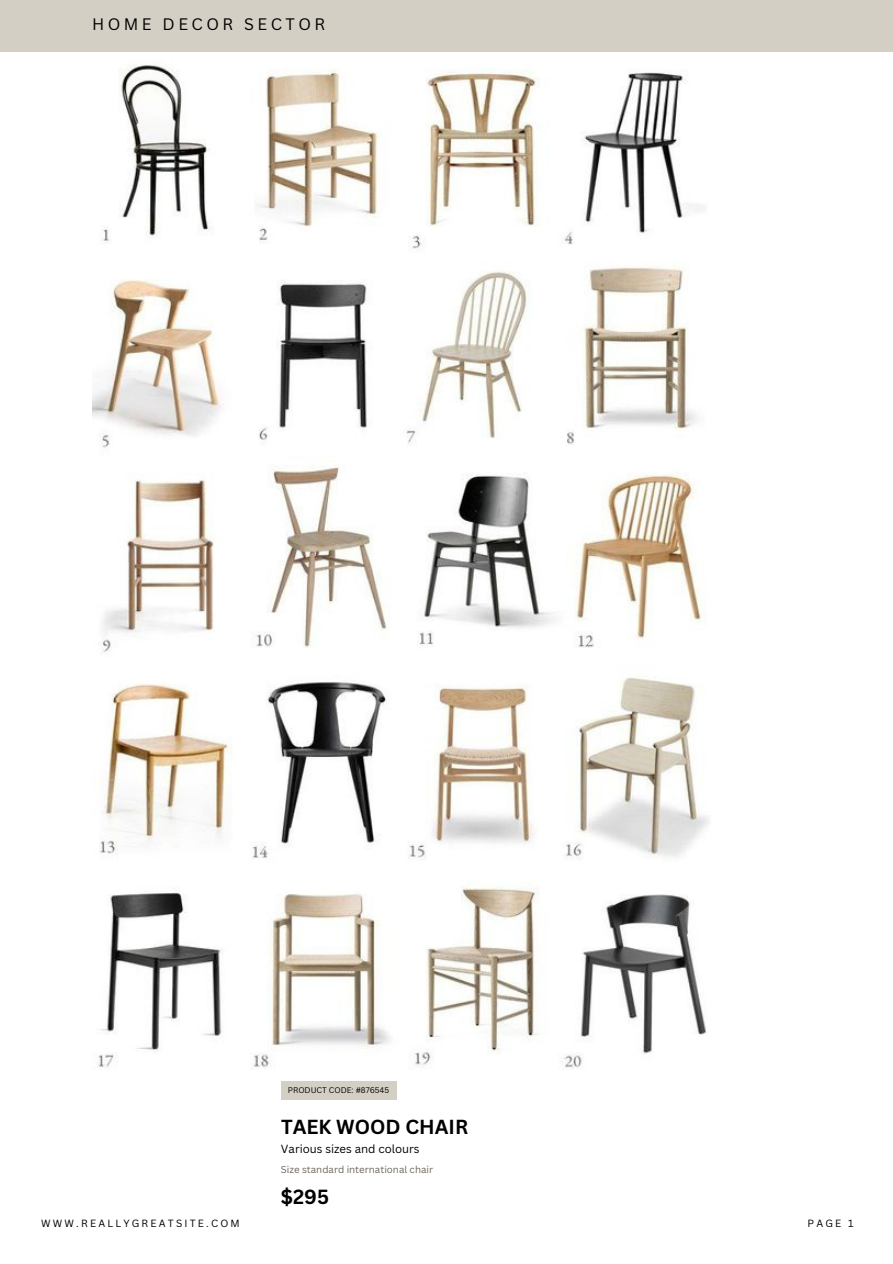
<style>
.page{position:relative;width:893px;height:1264px;background:#fff}
.page>*{position:absolute;margin:0;border:0;box-sizing:border-box;transform-origin:0 0}
.t1{font:700 19.95px "Canva Sans";color:#000}
.t2{font:700 19.8px "Canva Sans";color:#000}
.t3{font:16.2px "Canva Sans";letter-spacing:.215em;color:#000}
.t4{font:11.4px "Canva Sans";color:#000}
.t5{font:10.2px "Canva Sans";letter-spacing:.215em;color:#000}
.t6{font:9.75px "Canva Sans";color:#6b6657}
.t7{font:7.95px "Canva Sans";color:#000}
</style>
<div class="page">
<img style="left:92px;top:51px;width:618px;height:1018px">
<div style="left:0;top:0;width:892px;height:51px;background:#d3cfc5"></div>
<div style="left:281px;top:1081px;width:115px;height:18px;background:#d3cfc5"></div>
<p class="t3" style="left:92px;top:13px;width:235px">HOME DECOR SECTOR</p>
<p class="t7" style="left:288px;top:1084px;width:103px">PRODUCT CODE: #876545</p>
<p class="t2" style="left:281px;top:1112px;width:189px">TAEK WOOD CHAIR</p>
<p class="t4" style="left:281px;top:1141px;width:140px">Various sizes and colours</p>
<p class="t6" style="left:281px;top:1162px;width:154px">Size standard international chair</p>
<p class="t1" style="left:281px;top:1182px;width:50px">$295</p>
<p class="t5" style="left:41px;top:1215px;width:200px">WWW.REALLYGREATSITE.COM</p>
<p class="t5" style="left:807px;top:1215px;width:48px">PAGE 1</p>
</div>
